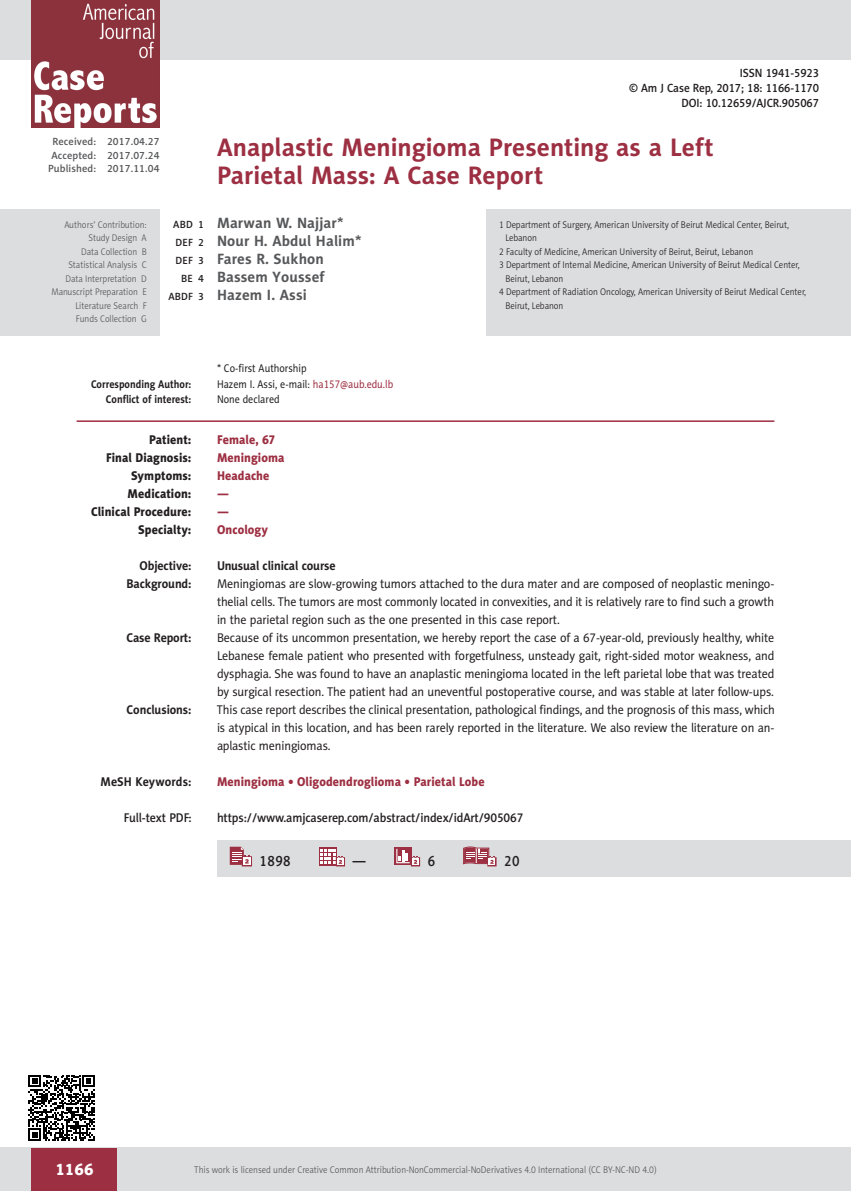
<style>
.page{position:relative;width:851px;height:1191px;background:#fff}
.page>*{position:absolute;margin:0;border:0;box-sizing:border-box;transform-origin:0 0}
.AJCR_Tytul{font:700 25.5px/28.5px "Naomi Sans EFN";color:#9d2f42}
.t1{font:16.5px "Naomi Sans EFN Heavy";color:#fff}
.AJCR_Autorzy{font:700 15px "Naomi Sans EFN";letter-spacing:.01em;color:#57585a}
.AJCR_dane{font:15px "Naomi Sans EFN Medium";letter-spacing:.03em;color:#231f20;scale:.9 1}
.AJCR_Summary_body{font:12.75px/18px "Naomi Sans EFN";letter-spacing:-.01em;color:#231f20;text-align:justify;scale:.95 1}
.AJCR_Summary_body-2{font:12.75px/18px "Naomi Sans EFN";letter-spacing:-.01em;color:#231f20;text-align:justify;scale:.94 1}
.AJCR_keywords{font:12.75px "Naomi Sans EFN Heavy";letter-spacing:.005em;color:#9d2f42;scale:.95 1}
.AJCR_keywords-2{font:12.75px "Naomi Sans EFN Heavy";letter-spacing:.005em;color:#231f20;scale:.95 1}
.AJCR_full_text_pdf{font:12.75px "Naomi Sans EFN Medium";letter-spacing:-.01em;color:#231f20;scale:.95 1}
.AJCR_Summary_body-3{font:700 12.75px "Naomi Sans EFN";letter-spacing:-.01em;color:#231f20;scale:.95 1}
.AJCR_keywords-3{font:700 12.75px "Naomi Sans EFN";letter-spacing:.005em;color:#231f20;scale:.95 1}
.AJCR_Summary_body-4{font:700 12.75px "Naomi Sans EFN";letter-spacing:-.01em;color:#231f20;scale:.94 1}
.AJCR_full_text_pdf-2{font:12px "Naomi Sans EFN Medium";letter-spacing:-.01em;color:#231f20;scale:.95 1}
.AJCR_Adres{font:11.25px "Naomi Sans EFN";color:#231f20;scale:.9 1}
.AJCR_Adres-2{font:700 11.25px "Naomi Sans EFN";color:#231f20;scale:.9 1}
.AJCR_Summary_body-5{font:11.25px "Naomi Sans EFN";color:#231f20;scale:.9 1}
.t2{font:10.5px "Naomi Sans EFN Medium";letter-spacing:.01em;color:#57585a}
.AJCR_Afiliacja{font:9.75px/13.5px "Naomi Sans EFN Light";color:#231f20;scale:.9 1}
.t3{font:9.75px "Naomi Sans EFN Light";color:#57585a;scale:.9 1}
.s1{font-family:"Naomi Sans EFN Medium";font-weight:400;font-size:10.5px;color:#231f20}
.s2{color:#9d2f42}
</style>
<div class="page">
<div style="left:217px;top:840px;width:633px;height:36px;background:#dcdddf"></div>
<svg style="left:230px;top:846px;width:22px;height:20px"></svg>
<div style="left:319px;top:847px;width:17px;height:18px;background:#9d2f42"></div>
<svg style="left:320px;top:848px;width:25px;height:18px"></svg>
<div style="left:394px;top:847px;width:18px;height:18px;background:#9d2f42"></div>
<svg style="left:396px;top:849px;width:24px;height:17px"></svg>
<svg style="left:463px;top:846px;width:33px;height:20px"></svg>
<hr style="left:77px;top:420px;width:697px;height:2px;background:#9d2f42">
<div style="left:0;top:210px;width:159px;height:126px;background:#dcdddf"></div>
<div style="left:486px;top:210px;width:364px;height:126px;background:#dcdddf"></div>
<svg style="left:28px;top:1075px;width:67px;height:66px"></svg>
<hr style="left:850px;top:0;width:1px;height:60px;background:#dcdddf">
<div style="left:0;top:1148px;width:850px;height:43px;background:#dcdddf"></div>
<div style="left:32px;top:1147px;width:85px;height:43px;background:#9d2f42"></div>
<div style="left:0;top:0;width:850px;height:60px;background:#dcdddf"></div>
<img style="left:32px;top:0;width:127px;height:127px">
<p class="AJCR_full_text_pdf-2" style="left:739px;top:66px;width:85px">ISSN 1941-5923</p>
<p class="AJCR_full_text_pdf-2" style="left:629px;top:81px;width:201px">© Am J Case Rep, 2017; 18: 1166-1170</p>
<p class="AJCR_full_text_pdf-2" style="left:681px;top:96px;width:146px">DOI: 10.12659/AJCR.905067</p>
<p class="t2" style="left:52px;top:136px;width:109px">Received: 2017.04.27</p>
<p class="t2" style="left:51px;top:149px;width:110px">Accepted: 2017.07.24</p>
<p class="t2" style="left:48px;top:163px;width:113px">Published: 2017.11.04</p>
<p class="t3" style="left:64px;top:219px;width:93px">Authors’ Contribution:</p>
<p class="t3" style="left:88px;top:232px;width:66px">Study Design A</p>
<p class="t3" style="left:81px;top:246px;width:74px">Data Collection B</p>
<p class="t3" style="left:68px;top:259px;width:89px">Statistical Analysis C</p>
<p class="t3" style="left:65px;top:273px;width:92px">Data Interpretation D</p>
<p class="t3" style="left:51px;top:286px;width:107px">Manuscript Preparation E</p>
<p class="t3" style="left:75px;top:300px;width:81px">Literature Search F</p>
<p class="t3" style="left:76px;top:313px;width:80px">Funds Collection G</p>
<p class="AJCR_Tytul" style="left:217px;top:133px;width:498px">Anaplastic Meningioma Presenting as a Left<br>Parietal Mass: A Case Report</p>
<p class="AJCR_Autorzy" style="left:173px;top:214px;width:172px"><span class="s1">ABD 1</span> Marwan W. Najjar*</p>
<p class="AJCR_Autorzy" style="left:176px;top:232px;width:187px"><span class="s1">DEF 2</span> Nour H. Abdul Halim*</p>
<p class="AJCR_Autorzy" style="left:176px;top:250px;width:150px"><span class="s1">DEF 3</span> Fares R. Sukhon</p>
<p class="AJCR_Autorzy" style="left:181px;top:268px;width:145px"><span class="s1">BE 4</span> Bassem Youssef</p>
<p class="AJCR_Autorzy" style="left:168px;top:286px;width:140px"><span class="s1">ABDF 3</span> Hazem I. Assi</p>
<p class="AJCR_Afiliacja" style="left:505px;top:218px;width:316px;text-indent:-6px">1 Department of Surgery, American University of Beirut Medical Center, Beirut,<br>Lebanon</p>
<p class="AJCR_Afiliacja" style="left:499px;top:245px;width:284px">2 Faculty of Medicine, American University of Beirut, Beirut, Lebanon</p>
<p class="AJCR_Afiliacja" style="left:505px;top:258px;width:328px;text-indent:-6px">3 Department of Internal Medicine, American University of Beirut Medical Center,<br>Beirut, Lebanon</p>
<p class="AJCR_Afiliacja" style="left:505px;top:285px;width:335px;text-indent:-6px">4 Department of Radiation Oncology, American University of Beirut Medical Center,<br>Beirut, Lebanon</p>
<p class="AJCR_Summary_body-5" style="left:217px;top:361px;width:101px">* Co-first Authorship</p>
<p class="AJCR_Adres-2" style="left:91px;top:377px;width:113px">Corresponding Author:</p>
<p class="AJCR_Adres" style="left:217px;top:377px;width:197px">Hazem I. Assi, e-mail: <span class="s2">ha157@aub.edu.lb</span></p>
<p class="AJCR_Adres-2" style="left:106px;top:393px;width:97px">Conflict of interest:</p>
<p class="AJCR_Adres" style="left:217px;top:393px;width:71px">None declared</p>
<p class="AJCR_keywords-2" style="left:149px;top:432px;width:46px">Patient:</p>
<p class="AJCR_keywords" style="left:217px;top:432px;width:63px">Female, 67</p>
<p class="AJCR_keywords-2" style="left:106px;top:450px;width:91px">Final Diagnosis:</p>
<p class="AJCR_keywords" style="left:217px;top:450px;width:73px">Meningioma</p>
<p class="AJCR_keywords-2" style="left:131px;top:468px;width:65px">Symptoms:</p>
<p class="AJCR_keywords" style="left:217px;top:468px;width:57px">Headache</p>
<p class="AJCR_keywords-2" style="left:128px;top:486px;width:69px">Medication:</p>
<p class="AJCR_keywords" style="left:217px;top:486px;width:14px">—</p>
<p class="AJCR_keywords-2" style="left:91px;top:504px;width:107px">Clinical Procedure:</p>
<p class="AJCR_keywords" style="left:217px;top:504px;width:14px">—</p>
<p class="AJCR_keywords-2" style="left:138px;top:522px;width:58px">Specialty:</p>
<p class="AJCR_keywords" style="left:217px;top:522px;width:55px">Oncology</p>
<p class="AJCR_Summary_body-3" style="left:139px;top:558px;width:56px">Objective:</p>
<p class="AJCR_Summary_body-3" style="left:217px;top:558px;width:126px">Unusual clinical course</p>
<p class="AJCR_Summary_body-3" style="left:126px;top:576px;width:70px">Background:</p>
<p class="AJCR_Summary_body" style="left:217px;top:575px;width:588px">Meningiomas are slow-growing tumors attached to the dura mater and are composed of neoplastic meningo&shy;thelial cells. The tumors are most commonly located in convexities, and it is relatively rare to find such a growth in the parietal region such as the one presented in this case report.</p>
<p class="AJCR_Summary_body-3" style="left:126px;top:630px;width:70px">Case Report:</p>
<p class="AJCR_Summary_body" style="left:217px;top:629px;width:588px">Because of its uncommon presentation, we hereby report the case of a 67-year-old, previously healthy, white Lebanese female patient who presented with forgetfulness, unsteady gait, right-sided motor weakness, and dysphagia. She was found to have an anaplastic meningioma located in the left parietal lobe that was treated by surgical resection. The patient had an uneventful postoperative course, and was stable at later follow-ups.</p>
<p class="AJCR_Summary_body-4" style="left:127px;top:702px;width:70px">Conclusions:</p>
<p class="AJCR_Summary_body-2" style="left:217px;top:701px;width:595px">This case report describes the clinical presentation, pathological findings, and the prognosis of this mass, which is atypical in this location, and has been rarely reported in the literature. We also review the literature on an&shy;aplastic meningiomas.</p>
<p class="AJCR_keywords-3" style="left:100px;top:774px;width:97px">MeSH Keywords:</p>
<p class="AJCR_keywords" style="left:217px;top:774px;width:283px">Meningioma • Oligodendroglioma • Parietal Lobe</p>
<p class="AJCR_full_text_pdf" style="left:124px;top:810px;width:73px">Full-text PDF:</p>
<p class="AJCR_full_text_pdf" style="left:217px;top:810px;width:324px">https://www.amjcaserep.com/abstract/index/idArt/905067</p>
<p class="AJCR_dane" style="left:259px;top:852px;width:36px">1898</p>
<p class="AJCR_dane" style="left:352px;top:852px;width:16px">—</p>
<p class="AJCR_dane" style="left:427px;top:852px;width:10px">6</p>
<p class="AJCR_dane" style="left:504px;top:852px;width:19px">20</p>
<p class="t1" style="left:55px;top:1159px;width:40px">1166</p>
<p class="t3" style="left:194px;top:1164px;width:515px">This work is licensed under Creative Common Attribution-NonCommercial-NoDerivatives 4.0 International (CC BY-NC-ND 4.0)</p>
</div>
